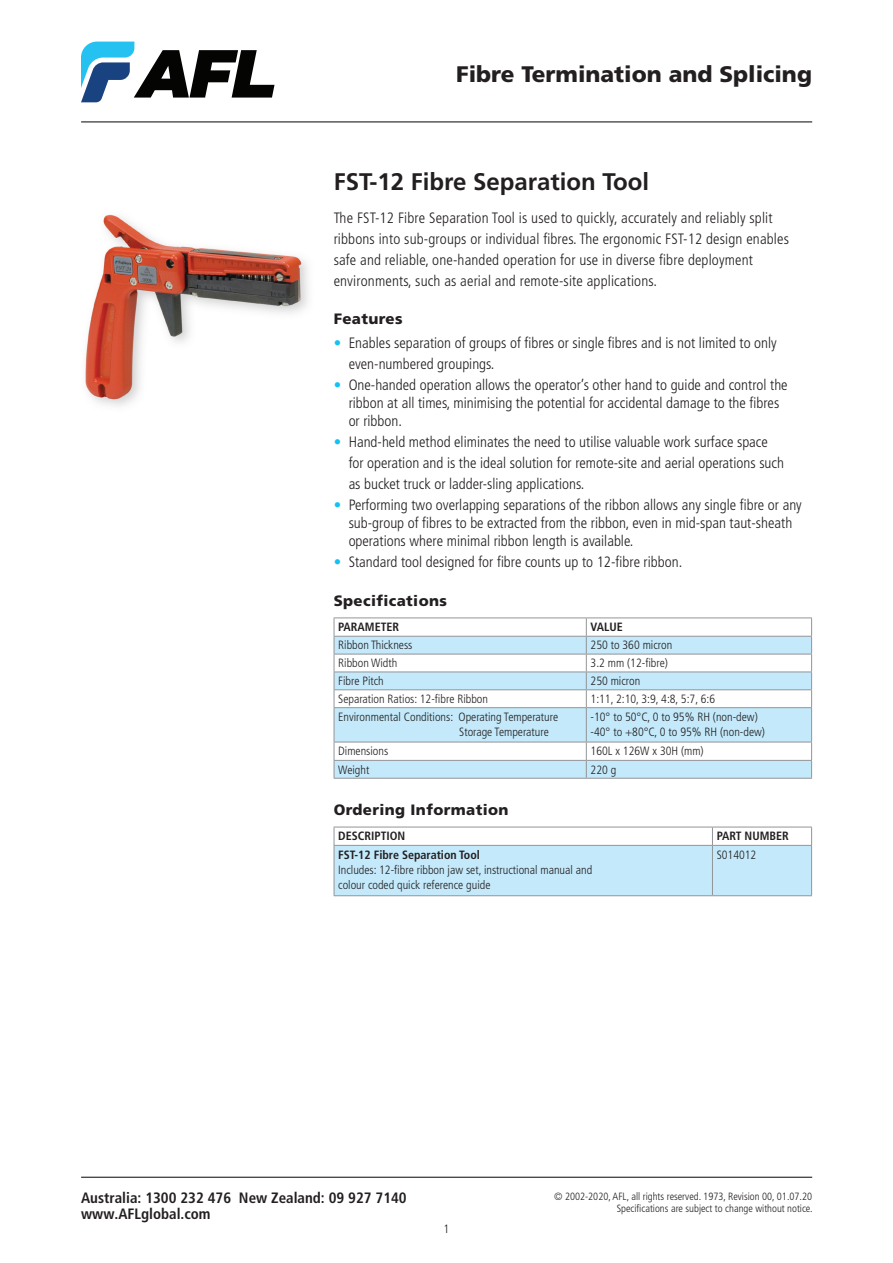
<style>
.page{position:relative;width:893px;height:1263px;background:#fff}
.page>*{position:absolute;margin:0;border:0;box-sizing:border-box;transform-origin:0 0}
.FPP_Product_Title{font:700 24px "Frutiger LT Std";color:#231f20}
.t1{font:900 22.5px "Frutiger LT Std";color:#231f20}
.FPP_Bullits{font:300 condensed 15px/18px "Frutiger LT Std";color:#231f20}
.FPP_Body_Text{font:300 condensed 15px/21px "Frutiger LT Std";letter-spacing:.01em;color:#231f20}
.t2{font:700 condensed 15px/16.5px "Frutiger";color:#231f20}
.FPP_Subhead{font:900 15px "Frutiger LT Std";letter-spacing:.025em;color:#231f20}
.Table_subhead{font:300 condensed 12px/15px "Frutiger LT Std";color:#231f20}
.Table_copy{font:700 condensed 12px "Frutiger LT Std";color:#231f20}
.t3{font:300 condensed 10.5px/12px "Frutiger LT Std";color:#231f20;text-align:right}
.s1{color:#15c0f2}
.s2{font-weight:700}
</style>
<div class="page">
<svg style="left:81px;top:42px;width:194px;height:60px"></svg>
<hr style="left:81px;top:1177px;width:731px;height:1px;background:#231f20">
<hr style="left:81px;top:121px;width:731px;height:1px;background:#231f20">
<svg style="left:335px;top:637px;width:476px;height:141px;fill:#c3e9fa"></svg>
<hr style="left:334px;top:654px;width:252px;height:1px;background:#939598">
<hr style="left:586px;top:654px;width:226px;height:1px;background:#939598">
<hr style="left:334px;top:671px;width:252px;height:1px;background:#939598">
<hr style="left:334px;top:689px;width:252px;height:1px;background:#939598">
<hr style="left:334px;top:707px;width:252px;height:1px;background:#939598">
<hr style="left:334px;top:708px;width:1px;height:34px;background:#939598">
<hr style="left:334px;top:742px;width:252px;height:1px;background:#939598">
<hr style="left:334px;top:760px;width:252px;height:1px;background:#939598">
<svg style="left:334px;top:742px;width:1px;height:36px"></svg>
<hr style="left:334px;top:778px;width:252px;height:1px;background:#939598">
<hr style="left:586px;top:671px;width:226px;height:1px;background:#939598">
<hr style="left:586px;top:689px;width:226px;height:1px;background:#939598">
<hr style="left:586px;top:707px;width:226px;height:1px;background:#939598">
<hr style="left:586px;top:708px;width:1px;height:34px;background:#939598">
<hr style="left:811px;top:708px;width:1px;height:34px;background:#939598">
<hr style="left:586px;top:742px;width:226px;height:1px;background:#939598">
<hr style="left:586px;top:760px;width:226px;height:1px;background:#939598">
<svg style="left:586px;top:742px;width:1px;height:36px"></svg>
<svg style="left:811px;top:742px;width:1px;height:36px"></svg>
<hr style="left:586px;top:778px;width:226px;height:1px;background:#939598">
<hr style="left:334px;top:617px;width:252px;height:1px;background:#939598">
<svg style="left:334px;top:618px;width:1px;height:89px"></svg>
<hr style="left:334px;top:636px;width:252px;height:1px;background:#939598">
<hr style="left:586px;top:617px;width:226px;height:1px;background:#939598">
<svg style="left:586px;top:618px;width:1px;height:89px"></svg>
<svg style="left:811px;top:618px;width:1px;height:89px"></svg>
<hr style="left:586px;top:636px;width:226px;height:1px;background:#939598">
<svg style="left:334px;top:827px;width:478px;height:69px"></svg>
<hr style="left:712px;top:845px;width:100px;height:1px;background:#939598">
<img style="left:85px;top:214px;width:223px;height:192px">
<h2 class="t1" style="left:456px;top:61px;width:357px">Fibre Termination and Splicing</h2>
<p class="FPP_Product_Title" style="left:334px;top:168px;width:317px">FST-12 Fibre Separation Tool</p>
<p class="FPP_Body_Text" style="left:334px;top:208px;width:457px">The FST-12 Fibre Separation Tool is used to quickly, accurately and reliably split ribbons into sub-groups or individual fibres. The ergonomic FST-12 design enables safe and reliable, one-handed operation for use in diverse fibre deployment environments, such as aerial and remote-site applications.</p>
<p class="FPP_Subhead" style="left:334px;top:309px;width:71px">Features</p>
<p class="FPP_Bullits" style="left:334px;top:334px;width:445px"><span class="s1">•</span> Enables separation of groups of fibres or single fibres and is not limited to only</p>
<p class="FPP_Bullits" style="left:349px;top:355px;width:147px">even-numbered groupings.</p>
<p class="FPP_Bullits" style="left:349px;top:376px;width:440px;text-indent:-15px"><span class="s1">•</span> One-handed operation allows the operator’s other hand to guide and control the ribbon at all times, minimising the potential for accidental damage to the fibres or ribbon.</p>
<p class="FPP_Bullits" style="left:334px;top:433px;width:436px"><span class="s1">•</span> Hand-held method eliminates the need to utilise valuable work surface space</p>
<p class="FPP_Bullits" style="left:349px;top:454px;width:437px">for operation and is the ideal solution for remote-site and aerial operations such</p>
<p class="FPP_Bullits" style="left:349px;top:475px;width:237px">as bucket truck or ladder-sling applications.</p>
<p class="FPP_Bullits" style="left:349px;top:496px;width:455px;text-indent:-15px"><span class="s1">•</span> Performing two overlapping separations of the ribbon allows any single fibre or any sub-group of fibres to be extracted from the ribbon, even in mid-span taut-sheath operations where minimal ribbon length is available.</p>
<p class="FPP_Bullits" style="left:334px;top:553px;width:350px"><span class="s1">•</span> Standard tool designed for fibre counts up to 12-fibre ribbon.</p>
<p class="FPP_Subhead" style="left:334px;top:591px;width:115px">Specifications</p>
<p class="Table_copy" style="left:338px;top:620px;width:62px">PARAMETER</p>
<p class="Table_copy" style="left:591px;top:620px;width:34px">VALUE</p>
<p class="Table_subhead" style="left:338px;top:638px;width:76px">Ribbon Thickness</p>
<p class="Table_subhead" style="left:591px;top:638px;width:83px">250 to 360 micron</p>
<p class="Table_subhead" style="left:338px;top:656px;width:61px">Ribbon Width</p>
<p class="Table_subhead" style="left:591px;top:656px;width:79px">3.2 mm (12-fibre)</p>
<p class="Table_subhead" style="left:338px;top:674px;width:47px">Fibre Pitch</p>
<p class="Table_subhead" style="left:591px;top:674px;width:51px">250 micron</p>
<p class="Table_subhead" style="left:338px;top:692px;width:151px">Separation Ratios: 12-fibre Ribbon</p>
<p class="Table_subhead" style="left:591px;top:692px;width:126px">1:11, 2:10, 3:9, 4:8, 5:7, 6:6</p>
<p class="Table_subhead" style="left:459px;top:709px;width:100px;text-indent:-121px">Environmental Conditions: Operating Temperature<br>Storage Temperature</p>
<p class="Table_subhead" style="left:591px;top:709px;width:176px">-10° to 50°C, 0 to 95% RH (non-dew) -40° to +80°C, 0 to 95% RH (non-dew)</p>
<p class="Table_subhead" style="left:338px;top:744px;width:52px">Dimensions</p>
<p class="Table_subhead" style="left:591px;top:744px;width:115px">160L x 126W x 30H (mm)</p>
<p class="Table_subhead" style="left:338px;top:762px;width:33px">Weight</p>
<p class="Table_subhead" style="left:591px;top:762px;width:27px">220 g</p>
<p class="FPP_Subhead" style="left:334px;top:800px;width:176px">Ordering Information</p>
<p class="Table_copy" style="left:338px;top:829px;width:69px">DESCRIPTION</p>
<p class="Table_copy" style="left:717px;top:829px;width:74px">PART NUMBER</p>
<p class="Table_subhead" style="left:338px;top:847px;width:255px"><span class="s2">FST-12 Fibre Separation Tool<br></span>Includes: 12-fibre ribbon jaw set, instructional manual and colour coded quick reference guide</p>
<p class="Table_subhead" style="left:717px;top:847px;width:41px">S014012</p>
<p class="t2" style="left:81px;top:1189px;width:327px">Australia: 1300 232 476 New Zealand: 09 927 7140 www.AFLglobal.com</p>
<p class="Table_subhead" style="left:444px;top:1222px;width:7px">1</p>
<p class="t3" style="left:554px;top:1190px;width:260px">© 2002-2020, AFL, all rights reserved. 1973, Revision 00, 01.07.20<br>Specifications are subject to change without notice.</p>
</div>
